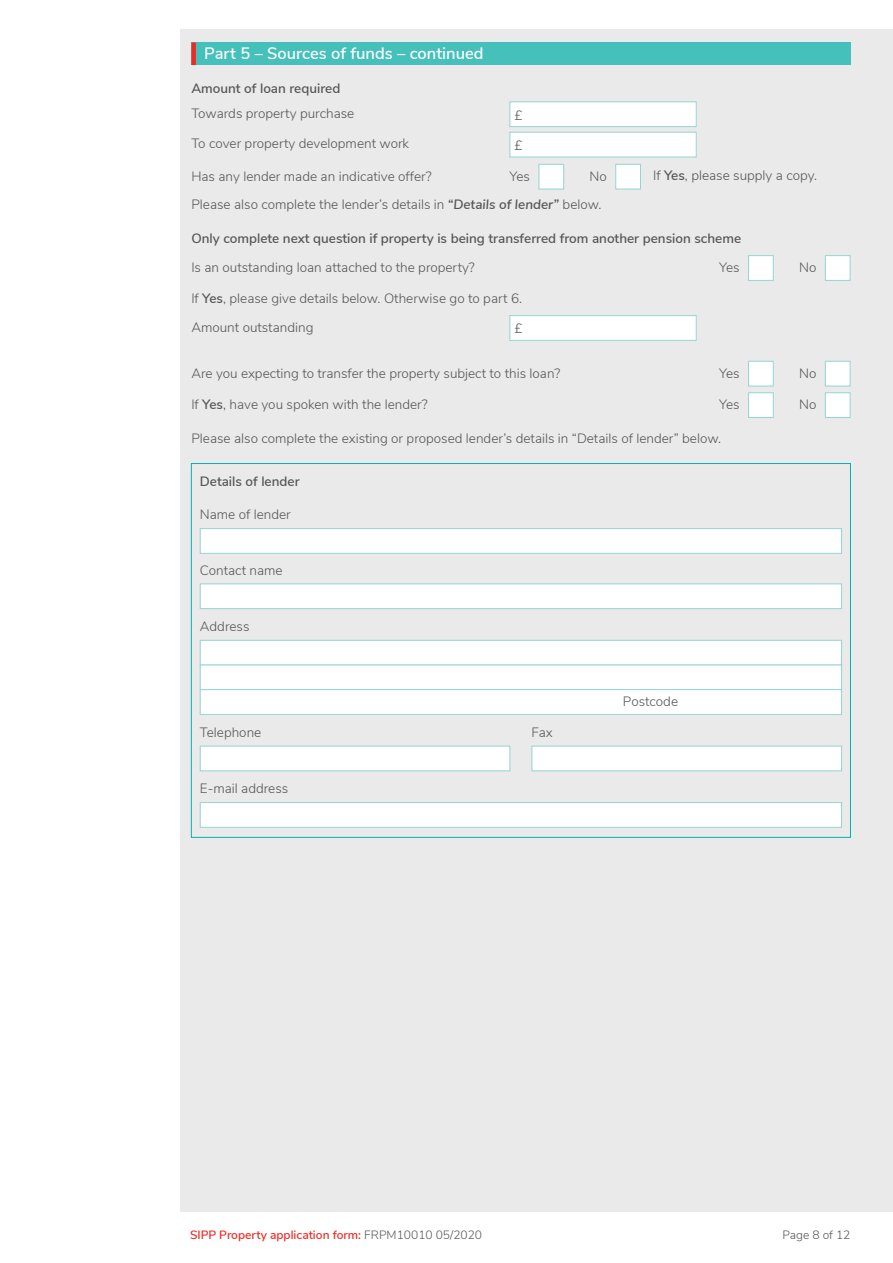
<style>
.page{position:relative;width:893px;height:1263px;background:#fff}
.page>*{position:absolute;margin:0;border:0;box-sizing:border-box;transform-origin:0 0}
.t1{font:600 16.5px "Nunito Sans";color:#fff}
.t2{font:300 13.5px/28.2px "Nunito Sans";color:#545555}
.t3{font:600 13.5px "Nunito Sans";color:#545555}
.t4{font:600 12px "Nunito Sans";color:#ee2a23}
.t5{font:300 12px "Nunito Sans";color:#545555}
.s1{font-weight:600;font-style:italic}
.s2{font-weight:600}
.s3{font-weight:300;color:#545555}
</style>
<div class="page">
<div style="left:181px;top:30px;width:712px;height:1182px;background:#e9eae9"></div>
<div style="left:191px;top:43px;width:659px;height:22px;background:#45c0bb"></div>
<div style="left:191px;top:43px;width:5px;height:22px;background:#ee2a23"></div>
<div style="left:825px;top:255px;width:25px;height:26px;background:#fff;border:1px solid #94d5d2"></div>
<div style="left:748px;top:255px;width:26px;height:26px;background:#fff;border:1px solid #94d5d2"></div>
<div style="left:825px;top:361px;width:25px;height:25px;background:#fff;border:1px solid #94d5d2"></div>
<div style="left:748px;top:361px;width:26px;height:25px;background:#fff;border:1px solid #94d5d2"></div>
<div style="left:825px;top:392px;width:25px;height:26px;background:#fff;border:1px solid #94d5d2"></div>
<div style="left:748px;top:392px;width:26px;height:26px;background:#fff;border:1px solid #94d5d2"></div>
<div style="left:510px;top:102px;width:186px;height:25px;background:#fff"></div>
<div style="left:509px;top:101px;width:188px;height:26px;border:1px solid #94d5d2"></div>
<div style="left:510px;top:316px;width:186px;height:24px;background:#fff"></div>
<div style="left:509px;top:315px;width:188px;height:26px;border:1px solid #94d5d2"></div>
<div style="left:510px;top:132px;width:186px;height:25px;background:#fff"></div>
<div style="left:509px;top:132px;width:188px;height:25px;border:1px solid #94d5d2"></div>
<div style="left:615px;top:164px;width:26px;height:25px;background:#fff;border:1px solid #94d5d2"></div>
<div style="left:539px;top:164px;width:25px;height:25px;background:#fff;border:1px solid #94d5d2"></div>
<div style="left:200px;top:528px;width:642px;height:26px;background:#fff;border:1px solid #94d5d2"></div>
<div style="left:200px;top:746px;width:310px;height:25px;background:#fff;border:1px solid #94d5d2"></div>
<div style="left:531px;top:746px;width:311px;height:25px;background:#fff;border:1px solid #94d5d2"></div>
<div style="left:200px;top:583px;width:642px;height:26px;background:#fff;border:1px solid #94d5d2"></div>
<div style="left:200px;top:802px;width:642px;height:26px;background:#fff;border:1px solid #94d5d2"></div>
<div style="left:200px;top:640px;width:642px;height:25px;background:#fff;border:1px solid #94d5d2"></div>
<div style="left:200px;top:665px;width:642px;height:25px;background:#fff;border:1px solid #94d5d2"></div>
<div style="left:200px;top:689px;width:642px;height:26px;background:#fff;border:1px solid #94d5d2"></div>
<p class="t1" style="left:204px;top:41px;width:281px">Part 5 – Sources of funds – continued</p>
<p class="t3" style="left:191px;top:79px;width:150px">Amount of loan required</p>
<p class="t2" style="left:191px;top:98px;width:164px">Towards property purchase</p>
<p class="t2" style="left:514px;top:100px;width:10px">£</p>
<p class="t2" style="left:191px;top:129px;width:219px">To cover property development work</p>
<p class="t2" style="left:514px;top:130px;width:10px">£</p>
<p class="t2" style="left:509px;top:161px;width:22px">Yes</p>
<p class="t2" style="left:590px;top:161px;width:19px">No</p>
<p class="t2" style="left:191px;top:161px;width:412px">Has any lender made an indicative offer?<br>Please also complete the lender’s details in <span class="s1">“Details of lender”</span> below.</p>
<p class="t2" style="left:653px;top:161px;width:166px">If <span class="s2">Yes</span>, please supply a copy.</p>
<p class="t3" style="left:191px;top:228px;width:551px">Only complete next question if property is being transferred from another pension scheme</p>
<p class="t2" style="left:191px;top:252px;width:285px">Is an outstanding loan attached to the property?</p>
<p class="t2" style="left:719px;top:252px;width:22px">Yes</p>
<p class="t2" style="left:799px;top:252px;width:19px">No</p>
<p class="t2" style="left:191px;top:283px;width:332px">If <span class="s2">Yes</span>, please give details below. Otherwise go to part 6.</p>
<p class="t2" style="left:191px;top:312px;width:124px">Amount outstanding</p>
<p class="t2" style="left:514px;top:314px;width:10px">£</p>
<p class="t2" style="left:191px;top:358px;width:370px">Are you expecting to transfer the property subject to this loan?</p>
<p class="t2" style="left:719px;top:358px;width:22px">Yes</p>
<p class="t2" style="left:799px;top:358px;width:19px">No</p>
<p class="t2" style="left:191px;top:389px;width:238px">If <span class="s2">Yes</span>, have you spoken with the lender?</p>
<p class="t2" style="left:719px;top:389px;width:22px">Yes</p>
<p class="t2" style="left:799px;top:389px;width:19px">No</p>
<p class="t2" style="left:191px;top:424px;width:531px">Please also complete the existing or proposed lender’s details in “Details of lender” below.</p>
<p class="t3" style="left:200px;top:472px;width:101px">Details of lender</p>
<p class="t2" style="left:200px;top:500px;width:93px">Name of lender</p>
<p class="t2" style="left:200px;top:555px;width:84px">Contact name</p>
<p class="t2" style="left:200px;top:611px;width:51px">Address</p>
<p class="t2" style="left:200px;top:717px;width:63px">Telephone</p>
<p class="t2" style="left:531px;top:717px;width:23px">Fax</p>
<p class="t2" style="left:200px;top:774px;width:90px">E-mail address</p>
<p class="t2" style="left:623px;top:686px;width:57px">Postcode</p>
<p class="t4" style="left:190px;top:1226px;width:294px">SIPP Property application form: <span class="s3">FRPM10010 05/2020</span></p>
<p class="t5" style="left:782px;top:1226px;width:70px">Page 8 of 12</p>
</div>
